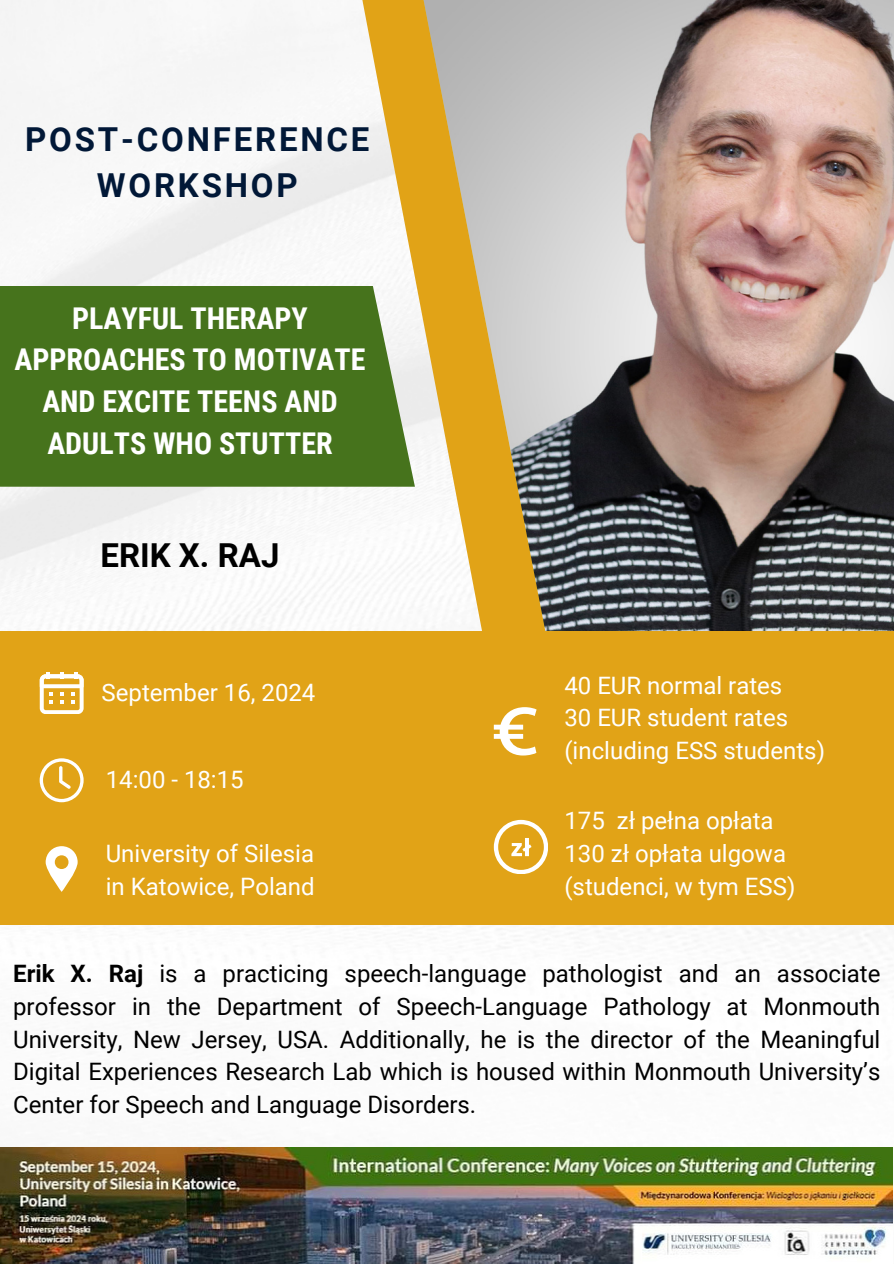
<style>
.page{position:relative;width:894px;height:1264px;background:#fff}
.page>*{position:absolute;margin:0;border:0;box-sizing:border-box;transform-origin:0 0}
.t1{font:700 33px/46.2px "Roboto";letter-spacing:.085em;color:#011837;text-align:center}
.t2{font:700 33px "Roboto";color:#000}
.t3{font:700 30px/41.7px "Roboto Condensed";color:#fff;text-align:center}
.t4{font:24px/32.7px "Roboto";color:#000;text-align:justify}
.t5{font:24px/32.7px "Roboto";color:#fff}
.s1{font-weight:700}
</style>
<div class="page">
<img style="left:0;top:0;width:893px;height:1224px">
<svg style="left:351px;top:0;width:64px;height:631px"></svg>
<img style="left:415px;top:0;width:478px;height:631px">
<div style="left:0;top:286px;width:414px;height:200px;background:#46731c"></div>
<img style="left:0;top:1147px;width:892px;height:116px">
<div style="left:0;top:631px;width:893px;height:294px;background:#e1a317"></div>
<svg style="left:46px;top:846px;width:32px;height:45px"></svg>
<svg style="left:493px;top:707px;width:43px;height:48px"></svg>
<svg style="left:40px;top:758px;width:44px;height:44px"></svg>
<svg style="left:40px;top:672px;width:44px;height:42px"></svg>
<svg style="left:493px;top:819px;width:54px;height:54px"></svg>
<p class="t1" style="left:25px;top:117px;width:346px">POST-CONFERENCE<br>WORKSHOP</p>
<h1 class="t3" style="left:14px;top:297px;width:352px">PLAYFUL THERAPY<br>APPROACHES TO MOTIVATE<br>AND EXCITE TEENS AND<br>ADULTS WHO STUTTER</h1>
<h1 class="t2" style="left:100px;top:537px;width:180px">ERIK X. RAJ</h1>
<p class="t5" style="left:101px;top:676px;width:215px">September 16, 2024</p>
<p class="t5" style="left:106px;top:763px;width:139px">14:00 - 18:15</p>
<p class="t5" style="left:106px;top:837px;width:210px">University of Silesia</p>
<p class="t5" style="left:106px;top:870px;width:210px">in Katowice, Poland</p>
<p class="t5" style="left:564px;top:669px;width:219px">40 EUR normal rates</p>
<p class="t5" style="left:564px;top:701px;width:262px">30 EUR student rates (including ESS students)</p>
<p class="t5" style="left:564px;top:804px;width:211px">175 zł pełna opłata</p>
<p class="t5" style="left:564px;top:837px;width:223px">130 zł opłata ulgowa</p>
<p class="t5" style="left:564px;top:870px;width:232px">(studenci, w tym ESS)</p>
<p class="t4" style="left:13px;top:957px;width:868px"><span class="s1">Erik X. Raj</span> is a practicing speech-language pathologist and an associate professor in the Department of Speech-Language Pathology at Monmouth University, New Jersey, USA. Additionally, he is the director of the Meaningful Digital Experiences Research Lab which is housed within Monmouth University’s Center for Speech and Language Disorders.</p>
</div>
